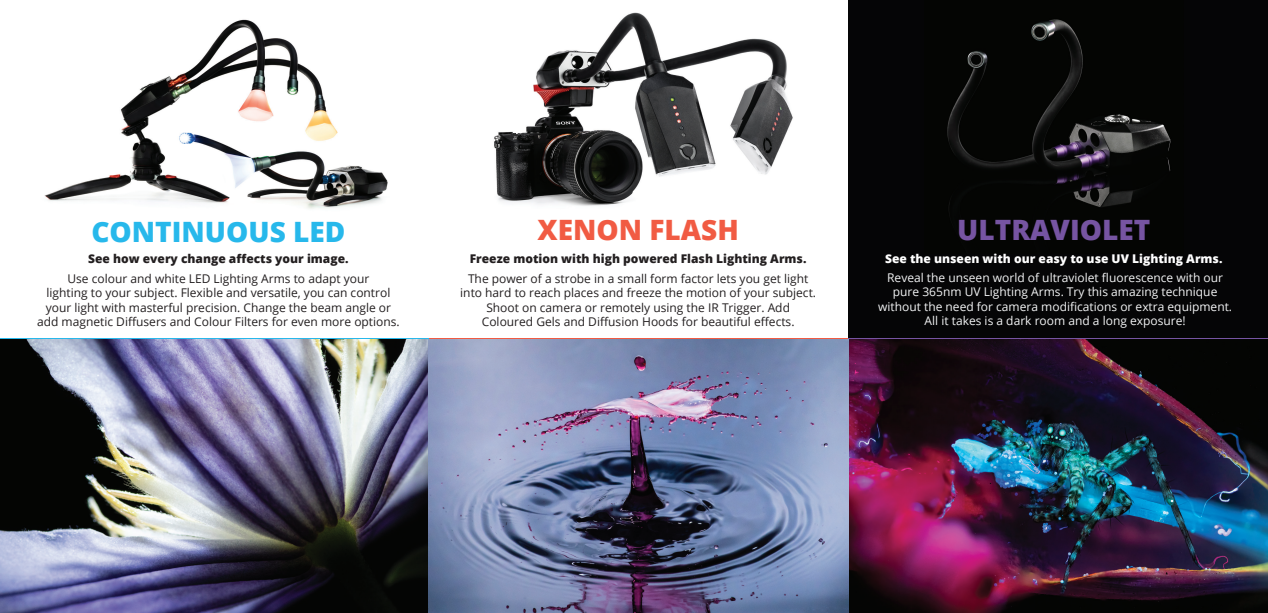
<style>
.page{position:relative;width:1268px;height:613px;background:#fff}
.page>*{position:absolute;margin:0;border:0;box-sizing:border-box;transform-origin:0 0}
.t1{font:800 28px "Open Sans";color:#27b8eb}
.t2{font:800 28px "Open Sans";color:#7654a2}
.t3{font:800 28px "Open Sans";color:#f15b43}
.t4{font:12px/14.4px "Open Sans";color:#231f20;text-align:center}
.t5{font:12px/14.4px "Open Sans";color:#f2f3f4;text-align:center}
.t6{font:800 12px "Open Sans";color:#231f20}
.t7{font:800 12px "Open Sans";color:#fff}
</style>
<div class="page">
<div style="left:848px;top:0;width:419px;height:612px;background:#050506"></div>
<img style="left:0;top:339px;width:1267px;height:273px">
<img style="left:947px;top:19px;width:224px;height:188px">
<img style="left:494px;top:12px;width:299px;height:194px">
<img style="left:44px;top:19px;width:344px;height:190px">
<hr style="left:848px;top:338px;width:419px;height:1px;background:#7654a2">
<hr style="left:428px;top:338px;width:420px;height:1px;background:#f15b43">
<hr style="left:0;top:338px;width:428px;height:1px;background:#27b8eb">
<h1 class="t3" style="left:537px;top:209px;width:203px">XENON FLASH</h1>
<h1 class="t2" style="left:957px;top:209px;width:195px">ULTRAVIOLET</h1>
<h1 class="t1" style="left:91px;top:210px;width:255px">CONTINUOUS LED</h1>
<p class="t4" style="left:37px;top:271px;width:364px">Use colour and white LED Lighting Arms to adapt your<br>lighting to your subject. Flexible and versatile, you can control your light with masterful precision. Change the beam angle or add magnetic Diffusers and Colour Filters for even more options.</p>
<p class="t4" style="left:460px;top:271px;width:357px">The power of a strobe in a small form factor lets you get light into hard to reach places and freeze the motion of your subject.<br>Shoot on camera or remotely using the IR Trigger. Add Coloured Gels and Diffusion Hoods for beautiful effects.</p>
<p class="t5" style="left:878px;top:270px;width:355px">Reveal the unseen world of ultraviolet fluorescence with our pure 365nm UV Lighting Arms. Try this amazing technique without the need for camera modifications or extra equipment.<br>All it takes is a dark room and a long exposure!</p>
<p class="t6" style="left:88px;top:249px;width:262px">See how every change affects your image.</p>
<p class="t6" style="left:469px;top:249px;width:338px">Freeze motion with high powered Flash Lighting Arms.</p>
<p class="t7" style="left:884px;top:249px;width:339px">See the unseen with our easy to use UV Lighting Arms.</p>
</div>
